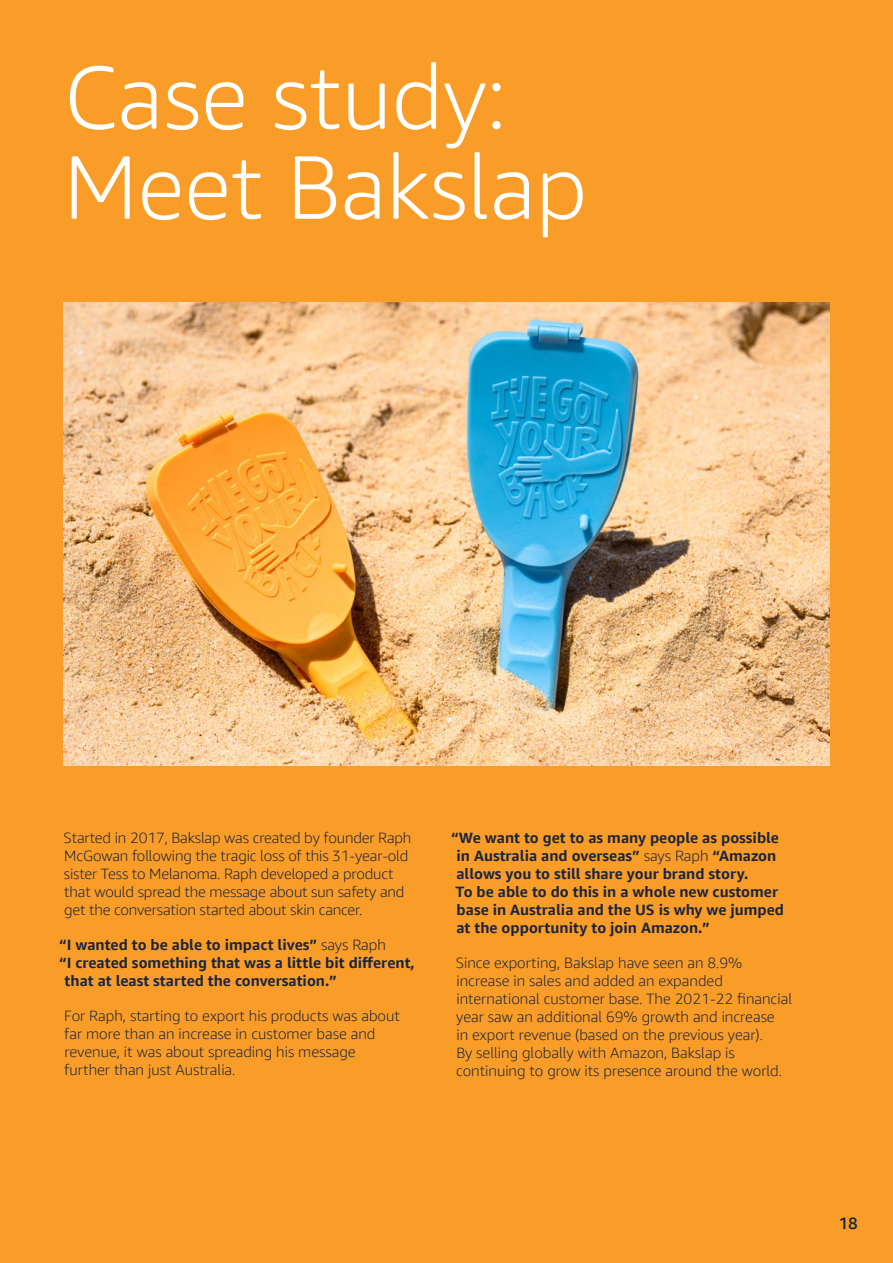
<style>
.page{position:relative;width:893px;height:1263px;background:#f99d28}
.page>*{position:absolute;margin:0;border:0;box-sizing:border-box;transform-origin:0 0}
.t1{font:300 90px/90px "Amazon Ember Display";color:#fff}
.t2{font:500 16.5px "Amazon Ember Display";color:#1b243d}
.t3{font:300 15px/18px "Amazon Ember Display";color:#1b243d}
.t4{font:700 15px/18px "Amazon Ember Display";color:#1b243d}
.s1{font-weight:300}
</style>
<div class="page">
<img style="left:64px;top:303px;width:765px;height:463px">
<h1 class="t1" style="left:64px;top:52px;width:525px">Case study:<br>Meet Bakslap</h1>
<p class="t3" style="left:64px;top:829px;width:349px">Started in 2017, Bakslap was created by founder Raph McGowan following the tragic loss of this 31-year-old sister Tess to Melanoma. Raph developed a product that would spread the message about sun safety and get the conversation started about skin cancer.</p>
<p class="t4" style="left:59px;top:936px;width:328px">“I wanted to be able to impact lives” <span class="s1">says Raph</span></p>
<p class="t4" style="left:59px;top:954px;width:357px">“I created something that was a little bit different,</p>
<p class="t4" style="left:65px;top:972px;width:274px">that at least started the conversation.”</p>
<p class="t3" style="left:64px;top:1007px;width:337px">For Raph, starting to export his products was about far more than an increase in customer base and revenue, it was about spreading his message further than just Australia.</p>
<p class="t4" style="left:451px;top:829px;width:334px">“We want to get to as many people as possible in Australia and overseas” <span class="s1">says Raph</span> “Amazon allows you to still share your brand story.<br>To be able to do this in a whole new customer base in Australia and the US is why we jumped at the opportunity to join Amazon.”</p>
<p class="t3" style="left:456px;top:954px;width:338px">Since exporting, Bakslap have seen an 8.9% increase in sales and added an expanded international customer base. The 2021-22 financial year saw an additional 69% growth and increase<br>in export revenue (based on the previous year).<br>By selling globally with Amazon, Bakslap is continuing to grow its presence around the world.</p>
<p class="t2" style="left:839px;top:1213px;width:21px">18</p>
</div>
